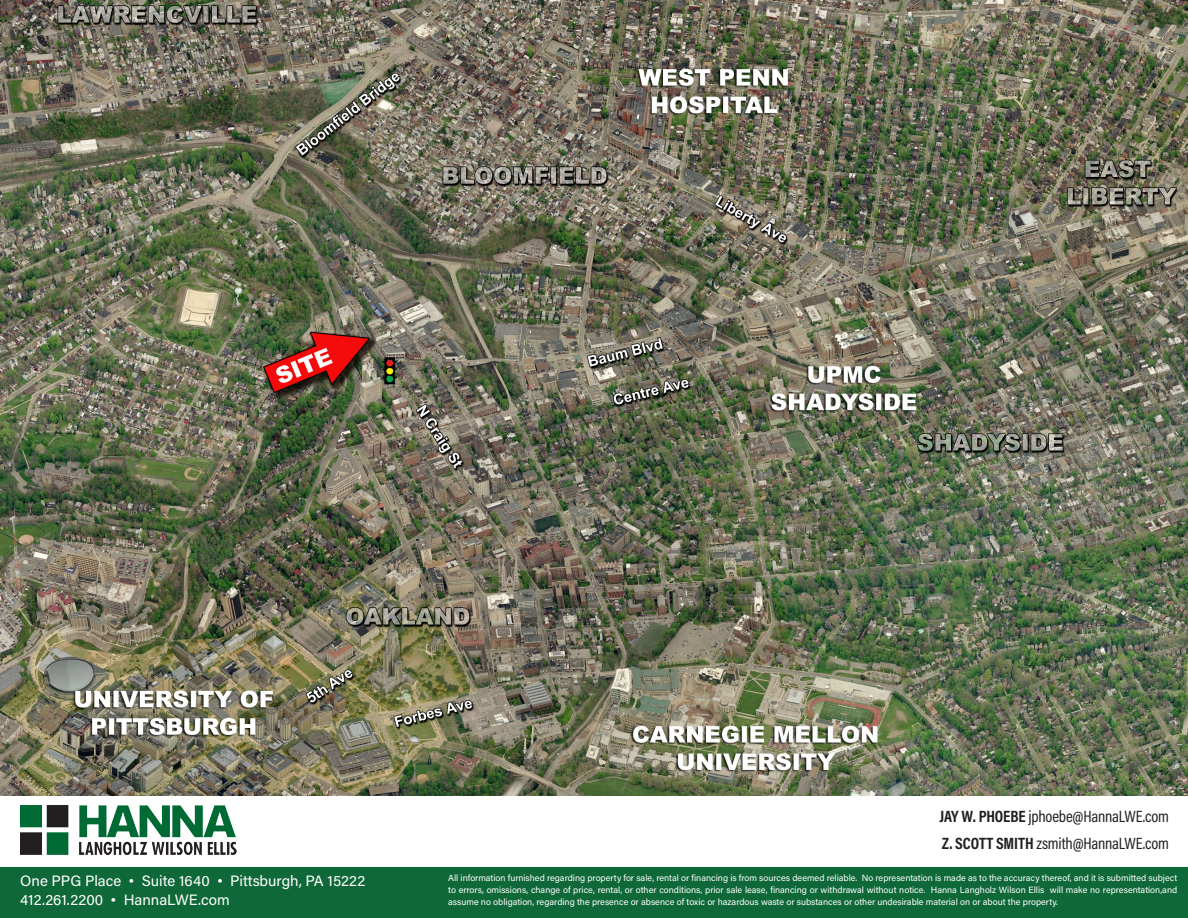
<style>
.page{position:relative;width:1188px;height:918px;background:#fff}
.page>*{position:absolute;margin:0;border:0;box-sizing:border-box;transform-origin:0 0}
.t1{font:16.5px "Acumin Pro Cond";letter-spacing:-.01em;color:#231f20}
.t2{font:15px/19.5px "Acumin Pro";color:#fff}
.t3{font:9px/12px "Acumin Pro";color:#fff;text-align:justify}
.s1{font-family:"Gill Sans"}
.s2{font-weight:700}
</style>
<div class="page">
<img style="left:20px;top:805px;width:217px;height:50px">
<div style="left:0;top:868px;width:1188px;height:50px;background:#0f6838"></div>
<img style="left:0;top:0;width:1188px;height:796px">
<h2 class="t2" style="left:20px;top:870px;width:347px">One PPG Place <span class="s1">•</span> Suite 1640 <span class="s1">•</span> Pittsburgh, PA 15222<br>412.261.2200 <span class="s1">•</span> HannaLWE.com</h2>
<p class="t1" style="left:940px;top:806px;width:231px"><span class="s2">JAY W. PHOEBE</span> jphoebe@HannaLWE.com</p>
<p class="t1" style="left:942px;top:832px;width:229px"><span class="s2">Z. SCOTT SMITH</span> zsmith@HannaLWE.com</p>
<p class="t3" style="left:448px;top:872px;width:731px">All information furnished regarding property for sale, rental or financing is from sources deemed reliable. No representation is made as to the accuracy thereof, and it is submitted subject to errors, omissions, change of price, rental, or other conditions, prior sale lease, financing or withdrawal without notice. Hanna Langholz Wilson Ellis will make no representation,and assume no obligation, regarding the presence or absence of toxic or hazardous waste or substances or other undesirable material on or about the property.</p>
</div>
